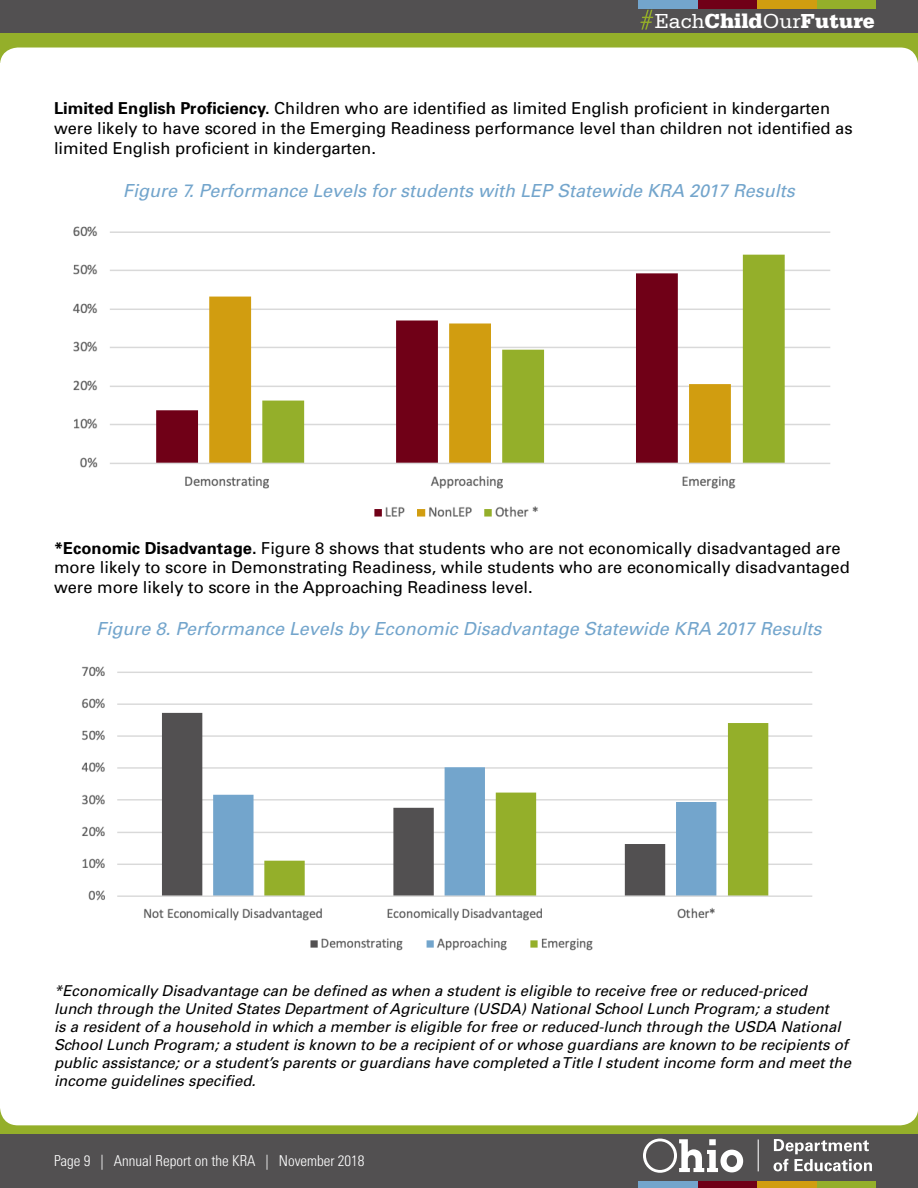
<style>
.page{position:relative;width:918px;height:1188px;background:#fff}
.page>*{position:absolute;margin:0;border:0;box-sizing:border-box;transform-origin:0 0}
.t1{font:900 21.45px "Serifa Std";color:#fff}
.t2{font:italic 18px "Univers";color:#73a5cc}
.t3{font:16.5px/19.8px "Univers";color:#000}
.t4{font:italic 15px/18px "Univers";color:#000}
.t5{font:300 condensed 15px "Univers LT Std";color:#fff}
.s1{font-weight:400}
.s2{font-weight:700}
</style>
<div class="page">
<div style="left:0;top:1115px;width:918px;height:73px;background:#525051"></div>
<div style="left:0;top:0;width:918px;height:36px;background:#525051"></div>
<div style="left:0;top:33px;width:918px;height:30px;background:#94af2a"></div>
<div style="left:0;top:1105px;width:918px;height:29px;background:#94af2a"></div>
<div style="left:816px;top:0;width:60px;height:8px;background:#94af2a"></div>
<div style="left:757px;top:0;width:59px;height:8px;background:#d19d10"></div>
<div style="left:698px;top:0;width:59px;height:8px;background:#700017"></div>
<div style="left:639px;top:0;width:59px;height:8px;background:#73a5cc"></div>
<svg style="left:640px;top:10px;width:13px;height:20px"></svg>
<div style="left:816px;top:1181px;width:60px;height:7px;background:#94af2a"></div>
<div style="left:757px;top:1181px;width:59px;height:7px;background:#d19d10"></div>
<div style="left:698px;top:1181px;width:59px;height:7px;background:#700017"></div>
<div style="left:639px;top:1181px;width:59px;height:7px;background:#73a5cc"></div>
<svg style="left:643px;top:1139px;width:100px;height:34px"></svg>
<hr style="left:758px;top:1139px;width:1px;height:32px;background:#fff">
<svg style="left:774px;top:1139px;width:98px;height:32px"></svg>
<div style="left:0;top:48px;width:918px;height:1077px;background:#fff;border-radius:18px"></div>
<img style="left:72px;top:226px;width:759px;height:291px">
<img style="left:81px;top:666px;width:732px;height:285px">
<h1 class="t1" style="left:655px;top:8px;width:222px"><span class="s1">Each</span>Child<span class="s1">Our</span>Future</h1>
<p class="t3" style="left:54px;top:98px;width:800px"><span class="s2">Limited English Proficiency.</span> Children who are identified as limited English proficient in kindergarten were likely to have scored in the Emerging Readiness performance level than children not identified as limited English proficient in kindergarten.</p>
<p class="t2" style="left:123px;top:180px;width:673px">Figure 7. Performance Levels for students with LEP Statewide KRA 2017 Results</p>
<p class="t3" style="left:54px;top:537px;width:797px"><span class="s2">*Economic Disadvantage.</span> Figure 8 shows that students who are not economically disadvantaged are more likely to score in Demonstrating Readiness, while students who are economically disadvantaged were more likely to score in the Approaching Readiness level.</p>
<p class="t2" style="left:97px;top:617px;width:726px">Figure 8. Performance Levels by Economic Disadvantage Statewide KRA 2017 Results</p>
<p class="t4" style="left:54px;top:982px;width:799px">*Economically Disadvantage can be defined as when a student is eligible to receive free or reduced-priced<br>lunch through the United States Department of Agriculture (USDA) National School Lunch Program; a student<br>is a resident of a household in which a member is eligible for free or reduced-lunch through the USDA National School Lunch Program; a student is known to be a recipient of or whose guardians are known to be recipients of public assistance; or a student’s parents or guardians have completed a Title I student income form and meet the income guidelines specified.</p>
<p class="t5" style="left:54px;top:1152px;width:312px">Page 9 | Annual Report on the KRA | November 2018</p>
</div>
